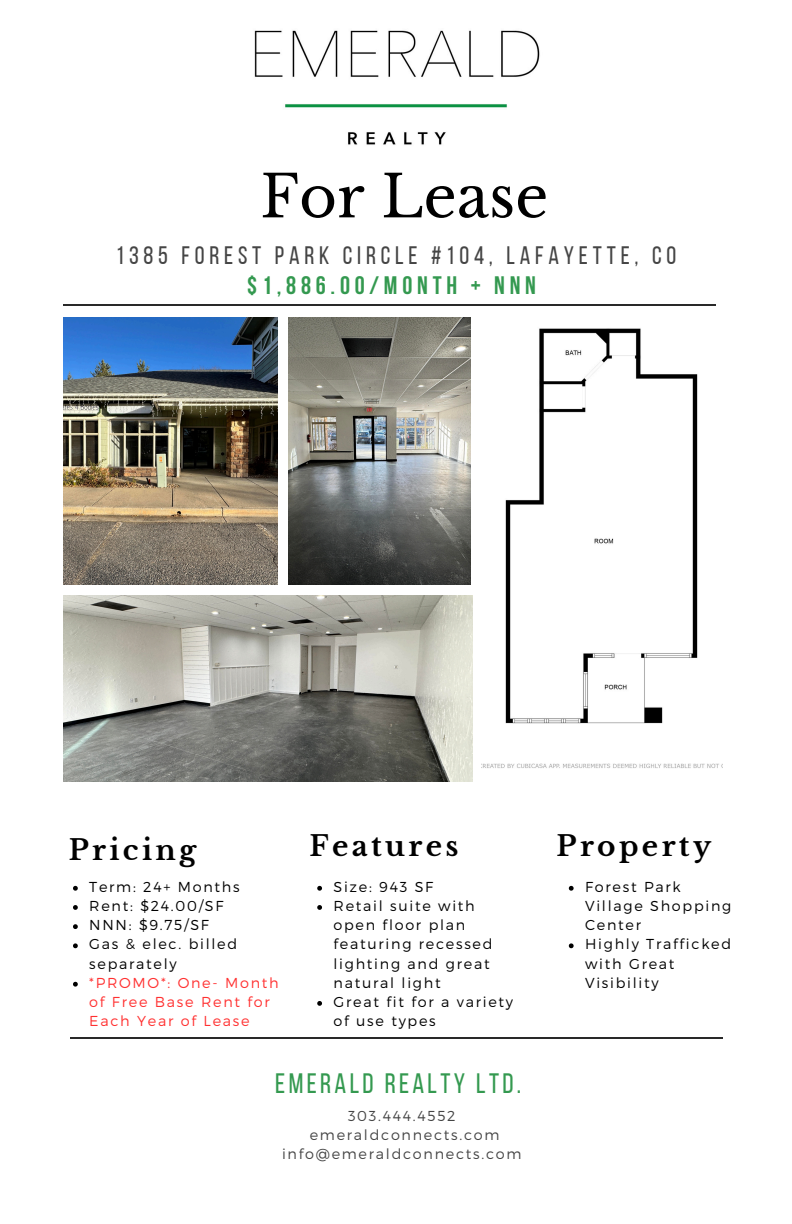
<style>
.page{position:relative;width:792px;height:1224px;background:#fff}
.page>*{position:absolute;margin:0;border:0;box-sizing:border-box;transform-origin:0 0}
.t1{font:58px "Libre Baskerville";color:#000}
.t2{font:700 28px "Libre Baskerville";letter-spacing:.12em;color:#000}
.t3{font:28px "Bebas Neue";letter-spacing:.12em;color:#349950}
.t4{font:25.2px/30px "Bebas Neue";letter-spacing:.19em;color:#454545;text-align:center}
.t5{font:300 14.4px/19.2px "Montserrat";letter-spacing:.12em;color:#000}
.t6{font:300 14.4px "Montserrat";letter-spacing:.12em;color:#454545}
.t7{font:300 14.4px/19.2px "Montserrat";letter-spacing:.12em;color:#ff3131}
.s1{font-weight:700;color:#349950}
</style>
<div class="page">
<img style="left:481px;top:328px;width:242px;height:440px">
<img style="left:63px;top:318px;width:215px;height:267px">
<img style="left:289px;top:318px;width:181px;height:267px">
<img style="left:63px;top:595px;width:410px;height:186px">
<img style="left:254px;top:30px;width:286px;height:115px">
<hr style="left:63px;top:304px;width:653px;height:2px;background:#292929">
<hr style="left:71px;top:1037px;width:652px;height:2px;background:#292929">
<svg style="left:569px;top:886px;width:5px;height:5px"></svg>
<svg style="left:569px;top:943px;width:5px;height:5px"></svg>
<svg style="left:317px;top:886px;width:5px;height:5px"></svg>
<svg style="left:317px;top:905px;width:5px;height:5px"></svg>
<svg style="left:317px;top:1001px;width:5px;height:5px"></svg>
<svg style="left:73px;top:886px;width:5px;height:5px"></svg>
<svg style="left:73px;top:905px;width:5px;height:5px"></svg>
<svg style="left:73px;top:924px;width:5px;height:5px"></svg>
<svg style="left:73px;top:943px;width:5px;height:5px"></svg>
<svg style="left:73px;top:982px;width:5px;height:5px"></svg>
<p class="t1" style="left:260px;top:161px;width:290px">For Lease</p>
<p class="t4" style="left:116px;top:243px;width:562px">1385 FOREST PARK CIRCLE #104, LAFAYETTE, CO <span class="s1">$1,886.00/MONTH + NNN</span></p>
<p class="t2" style="left:69px;top:833px;width:129px">Pricing</p>
<p class="t5" style="left:89px;top:876px;width:152px">Term: 24+ Months</p>
<p class="t5" style="left:89px;top:896px;width:136px">Rent: $24.00/SF</p>
<p class="t5" style="left:89px;top:915px;width:121px">NNN: $9.75/SF</p>
<h4 class="t5" style="left:89px;top:934px;width:149px">Gas &amp; elec. billed separately</h4>
<p class="t7" style="left:89px;top:972px;width:191px">*PROMO*: One- Month of Free Base Rent for<br>Each Year of Lease</p>
<p class="t2" style="left:309px;top:829px;width:151px">Features</p>
<p class="t5" style="left:334px;top:876px;width:101px">Size: 943 SF</p>
<p class="t5" style="left:334px;top:896px;width:161px">Retail suite with open floor plan featuring recessed lighting and great natural light</p>
<p class="t5" style="left:334px;top:992px;width:181px">Great fit for a variety of use types</p>
<p class="t3" style="left:275px;top:1072px;width:247px">EMERALD REALTY LTD.</p>
<h3 class="t6" style="left:348px;top:1107px;width:109px">303.444.4552</h3>
<h3 class="t6" style="left:310px;top:1126px;width:191px">emeraldconnects.com</h3>
<h3 class="t6" style="left:282px;top:1145px;width:241px">info@emeraldconnects.com</h3>
<p class="t2" style="left:557px;top:829px;width:156px">Property</p>
<p class="t5" style="left:585px;top:876px;width:148px">Forest Park<br>Village Shopping<br>Center</p>
<p class="t5" style="left:585px;top:934px;width:148px">Highly Trafficked with Great<br>Visibility</p>
</div>
